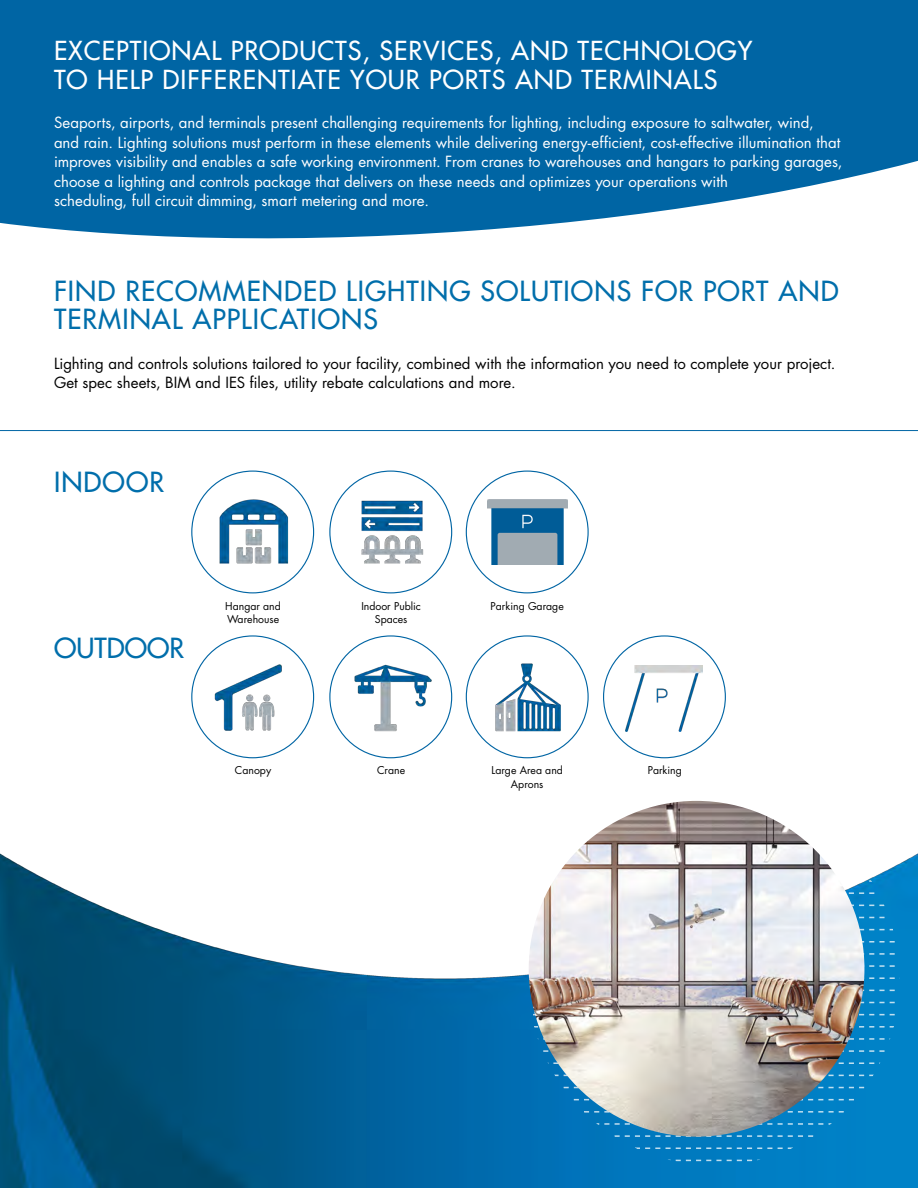
<style>
.page{position:relative;width:918px;height:1188px;background:#fff}
.page>*{position:absolute;margin:0;border:0;box-sizing:border-box;transform-origin:0 0}
.t1{font:500 27px/28.5px "Futura Std";letter-spacing:.04em;color:#006eab}
.t2{font:500 27px "Futura Std";color:#006eab}
.t3{font:500 25.5px/28.5px "Futura Std";letter-spacing:.04em;color:#fff}
.t4{font:15px/19.5px "Futura Std";color:#fff}
.t5{font:15px/19.5px "Futura Std";color:#000}
.t6{font:10.5px/13.5px "Futura Std";color:#000}
</style>
<div class="page">
<svg style="left:0;top:0;width:918px;height:239px;background:#1370aa"></svg>
<hr style="left:0;top:430px;width:918px;height:1px;background:#0065a4">
<img style="left:196px;top:477px;width:113px;height:113px">
<img style="left:337px;top:482px;width:107px;height:107px">
<img style="left:487px;top:500px;width:80px;height:64px">
<img style="left:201px;top:651px;width:97px;height:97px">
<img style="left:335px;top:642px;width:112px;height:112px">
<img style="left:626px;top:665px;width:77px;height:66px">
<img style="left:469px;top:645px;width:117px;height:113px">
<img style="left:0;top:846px;width:918px;height:342px">
<svg style="left:846px;top:892px;width:28px;height:2px"></svg>
<svg style="left:856px;top:917px;width:29px;height:1px"></svg>
<svg style="left:859px;top:929px;width:34px;height:1px"></svg>
<svg style="left:862px;top:941px;width:33px;height:2px"></svg>
<svg style="left:864px;top:965px;width:31px;height:2px"></svg>
<svg style="left:863px;top:990px;width:32px;height:1px"></svg>
<svg style="left:863px;top:953px;width:32px;height:2px"></svg>
<svg style="left:864px;top:977px;width:36px;height:2px"></svg>
<svg style="left:861px;top:1002px;width:34px;height:1px"></svg>
<svg style="left:858px;top:1014px;width:37px;height:1px"></svg>
<svg style="left:534px;top:1026px;width:360px;height:2px"></svg>
<svg style="left:821px;top:856px;width:33px;height:2px"></svg>
<svg style="left:831px;top:868px;width:33px;height:2px"></svg>
<svg style="left:839px;top:880px;width:33px;height:2px"></svg>
<svg style="left:852px;top:905px;width:33px;height:1px"></svg>
<svg style="left:537px;top:1038px;width:354px;height:2px"></svg>
<svg style="left:543px;top:1050px;width:7px;height:2px"></svg>
<svg style="left:843px;top:1050px;width:42px;height:2px"></svg>
<svg style="left:547px;top:1062px;width:333px;height:2px"></svg>
<svg style="left:554px;top:1075px;width:320px;height:1px"></svg>
<svg style="left:564px;top:1087px;width:14px;height:1px"></svg>
<svg style="left:815px;top:1087px;width:49px;height:1px"></svg>
<svg style="left:574px;top:1099px;width:17px;height:1px"></svg>
<svg style="left:802px;top:1099px;width:52px;height:1px"></svg>
<svg style="left:584px;top:1111px;width:260px;height:2px"></svg>
<svg style="left:596px;top:1123px;width:236px;height:2px"></svg>
<svg style="left:615px;top:1135px;width:198px;height:2px"></svg>
<svg style="left:635px;top:1147px;width:158px;height:2px"></svg>
<svg style="left:667px;top:1160px;width:94px;height:1px"></svg>
<img style="left:529px;top:801px;width:335px;height:336px;border-radius:168px">
<h2 class="t3" style="left:54px;top:37px;width:700px">EXCEPTIONAL PRODUCTS, SERVICES, AND TECHNOLOGY<br>TO HELP DIFFERENTIATE YOUR PORTS AND TERMINALS</h2>
<p class="t4" style="left:54px;top:113px;width:790px">Seaports, airports, and terminals present challenging requirements for lighting, including exposure to saltwater, wind, and rain. Lighting solutions must perform in these elements while delivering energy-efficient, cost-effective illumination that improves visibility and enables a safe working environment. From cranes to warehouses and hangars to parking garages, choose a lighting and controls package that delivers on these needs and optimizes your operations with<br>scheduling, full circuit dimming, smart metering and more.</p>
<h1 class="t1" style="left:54px;top:277px;width:786px">FIND RECOMMENDED LIGHTING SOLUTIONS FOR PORT AND<br>TERMINAL APPLICATIONS</h1>
<p class="t5" style="left:54px;top:354px;width:783px">Lighting and controls solutions tailored to your facility, combined with the information you need to complete your project.<br>Get spec sheets, BIM and IES files, utility rebate calculations and more.</p>
<h1 class="t1" style="left:54px;top:468px;width:112px">INDOOR</h1>
<h1 class="t2" style="left:54px;top:631px;width:132px">OUTDOOR</h1>
<p class="t6" style="left:225px;top:599px;width:57px">Hangar and<br>Warehouse</p>
<p class="t6" style="left:361px;top:599px;width:61px;text-align:center">Indoor Public<br>Spaces</p>
<p class="t6" style="left:491px;top:599px;width:75px">Parking Garage</p>
<p class="t6" style="left:235px;top:764px;width:38px">Canopy</p>
<p class="t6" style="left:377px;top:764px;width:30px">Crane</p>
<p class="t6" style="left:491px;top:764px;width:73px">Large Area and</p>
<p class="t6" style="left:648px;top:764px;width:36px">Parking</p>
<p class="t6" style="left:511px;top:778px;width:34px">Aprons</p>
</div>
